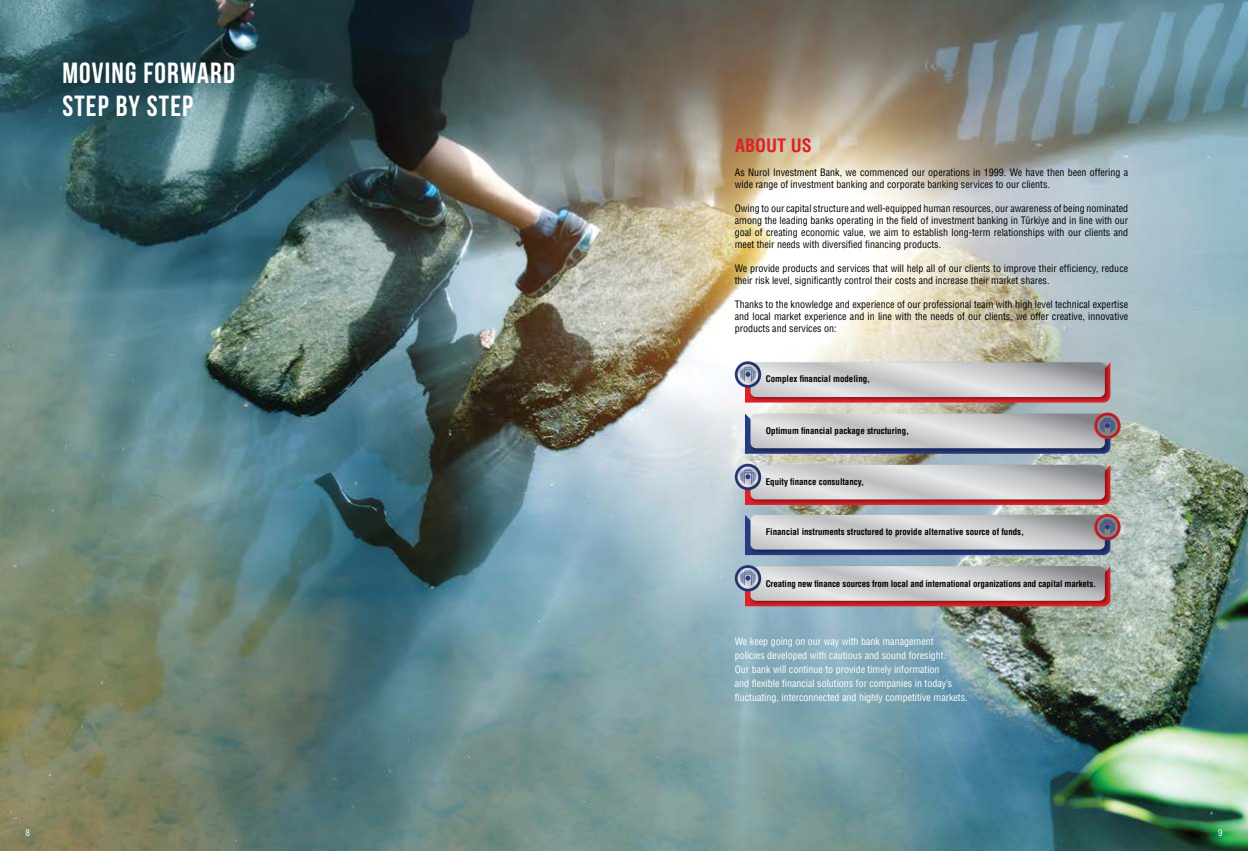
<style>
.page{position:relative;width:1248px;height:851px;background:#fff}
.page>*{position:absolute;margin:0;border:0;box-sizing:border-box;transform-origin:0 0}
.t1{font:700 29.1px/32.6px "Bebas Neue";letter-spacing:.04em;color:#fff}
.t2{font:700 condensed 18px "Helvetica LT Std";color:#df2027}
.t3{font:condensed 10px/12px "Helvetica LT Std";color:#000}
.t4{font:condensed 10px/14px "Helvetica LT Std";color:#fff}
.t5{font:condensed 9px "Helvetica LT Std";color:#fff}
.t6{font:700 condensed 8.9px "Helvetica LT Std";color:#000}
</style>
<div class="page">
<img style="left:0;top:0;width:1247px;height:850px">
<div style="left:749px;top:514px;width:359px;height:40px;background:#000;opacity:.35"></div>
<div style="left:735px;top:361px;width:26px;height:26px;background:#000;opacity:.5"></div>
<svg style="left:737px;top:364px;width:21px;height:21px"></svg>
<svg style="left:740px;top:362px;width:370px;height:40px;background:#c6b0b4"></svg>
<div style="left:749px;top:565px;width:359px;height:40px;background:#000;opacity:.35"></div>
<div style="left:735px;top:565px;width:26px;height:26px;background:#000;opacity:.5"></div>
<svg style="left:737px;top:567px;width:21px;height:21px"></svg>
<svg style="left:740px;top:566px;width:370px;height:40px;background:#c5afb3"></svg>
<svg style="left:734px;top:463px;width:27px;height:27px"></svg>
<div style="left:735px;top:464px;width:26px;height:26px;background:#000;opacity:.5"></div>
<svg style="left:737px;top:466px;width:21px;height:21px"></svg>
<svg style="left:740px;top:464px;width:370px;height:41px;background:#c4aeb1"></svg>
<div style="left:1094px;top:413px;width:26px;height:26px;background:#000;opacity:.5"></div>
<svg style="left:1096px;top:415px;width:21px;height:21px"></svg>
<svg style="left:745px;top:413px;width:369px;height:40px;background:#b1b3bd"></svg>
<div style="left:1094px;top:514px;width:26px;height:26px;background:#000;opacity:.5"></div>
<svg style="left:1096px;top:516px;width:21px;height:21px"></svg>
<svg style="left:745px;top:515px;width:369px;height:40px;background:#afb1bc"></svg>
<h1 class="t1" style="left:62px;top:57px;width:174px">MOVING FORWARD<br>STEP BY STEP</h1>
<h2 class="t2" style="left:735px;top:135px;width:78px">ABOUT US</h2>
<p class="t3" style="left:734px;top:166px;width:395px">As Nurol Investment Bank, we commenced our operations in 1999. We have then been offering a wide range of investment banking and corporate banking services to our clients.</p>
<p class="t3" style="left:734px;top:202px;width:395px;text-align:justify">Owing to our capital structure and well-equipped human resources, our awareness of being nominated among the leading banks operating in the field of investment banking in Türkiye and in line with our goal of creating economic value, we aim to establish long-term relationships with our clients and meet their needs with diversified financing products.</p>
<p class="t3" style="left:734px;top:262px;width:395px">We provide products and services that will help all of our clients to improve their efficiency, reduce their risk level, significantly control their costs and increase their market shares.</p>
<p class="t3" style="left:734px;top:298px;width:395px;text-align:justify">Thanks to the knowledge and experience of our professional team with high level technical expertise and local market experience and in line with the needs of our clients, we offer creative, innovative products and services on:</p>
<p class="t6" style="left:765px;top:373px;width:106px">Complex financial modeling,</p>
<p class="t6" style="left:765px;top:425px;width:145px">Optimum financial package structuring,</p>
<p class="t6" style="left:765px;top:476px;width:100px">Equity finance consultancy,</p>
<p class="t6" style="left:765px;top:526px;width:260px">Financial instruments structured to provide alternative source of funds,</p>
<p class="t6" style="left:765px;top:578px;width:332px">Creating new finance sources from local and international organizations and capital markets.</p>
<p class="t4" style="left:734px;top:634px;width:234px">We keep going on our way with bank management<br>policies developed with cautious and sound foresight.<br>Our bank will continue to provide timely information<br>and flexible financial solutions for companies in today’s fluctuating, interconnected and highly competitive markets.</p>
<p class="t5" style="left:25px;top:827px;width:6px">8</p>
<p class="t5" style="left:1217px;top:827px;width:6px">9</p>
</div>
